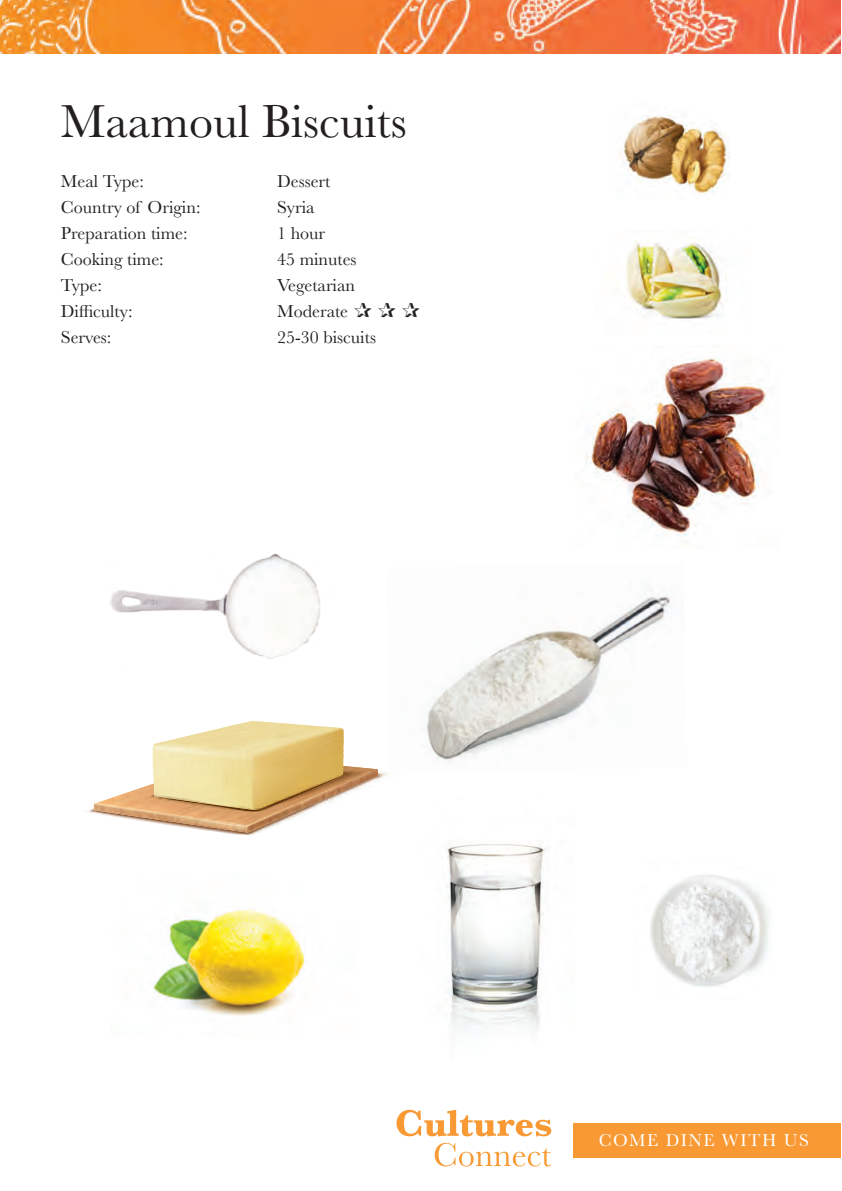
<style>
.page{position:relative;width:842px;height:1191px;background:#fff}
.page>*{position:absolute;margin:0;border:0;box-sizing:border-box;transform-origin:0 0}
.t1{font:48px "Baskerville";color:#231f20}
.t2{font:18px "Baskerville";color:#231f20}
.t3{font:17.8px "Baskerville";letter-spacing:.08em;color:#fff}
</style>
<div class="page">
<img style="left:1px;top:1px;width:839px;height:53px">
<svg style="left:396px;top:1110px;width:155px;height:26px"></svg>
<svg style="left:434px;top:1143px;width:117px;height:23px"></svg>
<div style="left:572px;top:1123px;width:268px;height:35px;background:#f89934"></div>
<img style="left:89px;top:772px;width:298px;height:64px">
<svg style="left:94px;top:721px;width:284px;height:112px"></svg>
<img style="left:385px;top:589px;width:287px;height:184px">
<img style="left:446px;top:844px;width:100px;height:184px">
<img style="left:110px;top:554px;width:211px;height:105px">
<img style="left:152px;top:909px;width:153px;height:107px">
<img style="left:619px;top:115px;width:110px;height:79px">
<img style="left:586px;top:346px;width:180px;height:198px">
<img style="left:626px;top:241px;width:101px;height:78px">
<img style="left:650px;top:875px;width:119px;height:112px">
<h1 class="t1" style="left:61px;top:91px;width:347px">Maamoul Biscuits</h1>
<p class="t2" style="left:61px;top:170px;width:84px">Meal Type:</p>
<p class="t2" style="left:277px;top:170px;width:55px">Dessert</p>
<p class="t2" style="left:61px;top:196px;width:141px">Country of Origin:</p>
<p class="t2" style="left:277px;top:196px;width:39px">Syria</p>
<p class="t2" style="left:61px;top:222px;width:128px">Preparation time:</p>
<p class="t2" style="left:277px;top:222px;width:50px">1 hour</p>
<p class="t2" style="left:61px;top:248px;width:104px">Cooking time:</p>
<p class="t2" style="left:277px;top:248px;width:81px">45 minutes</p>
<p class="t2" style="left:61px;top:274px;width:43px">Type:</p>
<p class="t2" style="left:277px;top:274px;width:79px">Vegetarian</p>
<p class="t2" style="left:61px;top:300px;width:73px">Difficulty:</p>
<p class="t2" style="left:277px;top:300px;width:144px">Moderate ✰ ✰ ✰</p>
<p class="t2" style="left:61px;top:326px;width:52px">Serves:</p>
<p class="t2" style="left:277px;top:326px;width:100px">25-30 biscuits</p>
<p class="t3" style="left:598px;top:1129px;width:211px">COME DINE WITH US</p>
</div>
